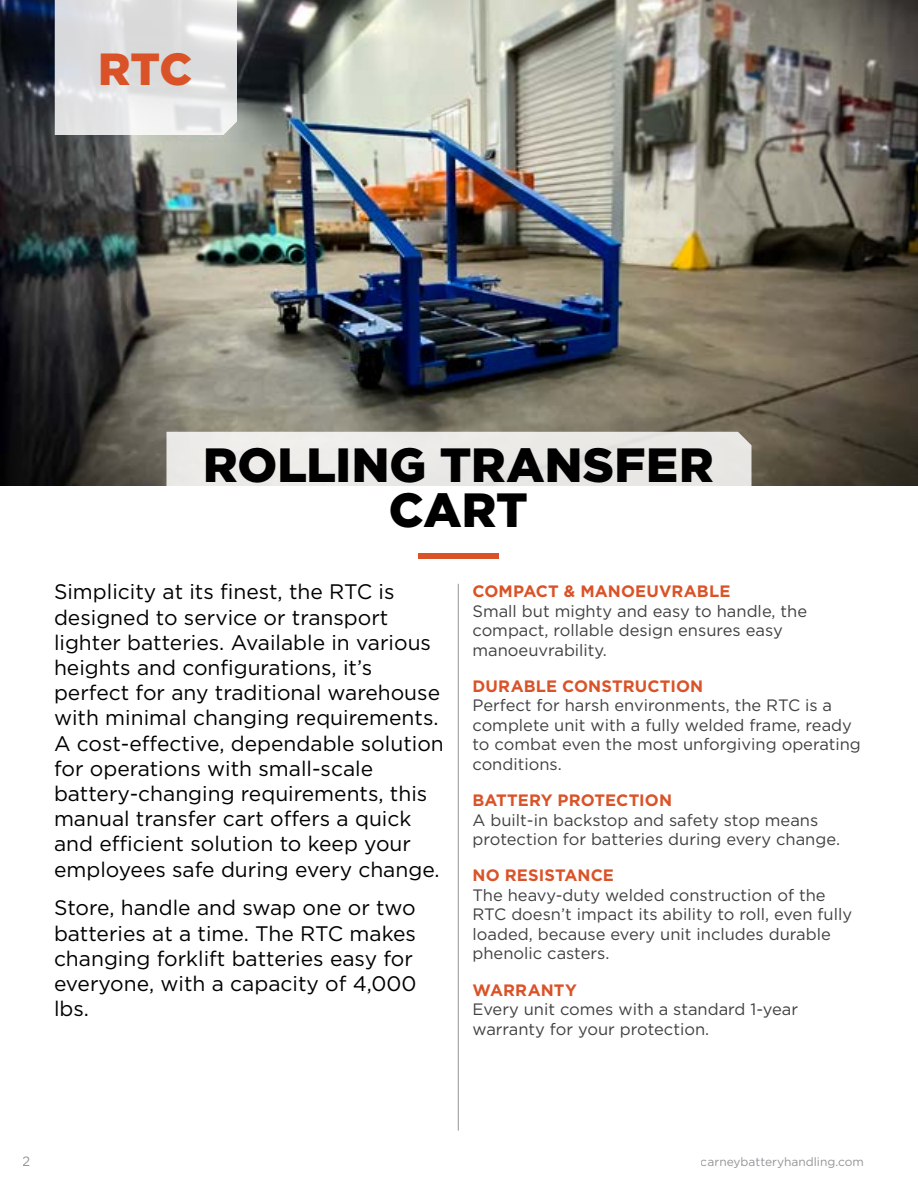
<style>
.page{position:relative;width:918px;height:1188px;background:#fff}
.page>*{position:absolute;margin:0;border:0;box-sizing:border-box;transform-origin:0 0}
.t1{font:900 48px/45px "Gotham";color:#000;text-align:center}
.t2{font:900 45px "Gotham";color:#da5328}
.t3{font:21px/25.2px "Gotham";color:#000}
.t4{font:16.5px/19.5px "Gotham";color:#414042}
.t5{font:700 16.5px "Gotham";letter-spacing:.005em;color:#da5328}
.t6{font:13.5px "Gotham";color:#939598}
.t7{font:12px "Gotham";color:#939598}
</style>
<div class="page">
<img style="left:0;top:0;width:918px;height:486px">
<div style="left:166px;top:432px;width:586px;height:54px;background:#eae9e6"></div>
<svg style="left:55px;top:0;width:182px;height:135px;background:#e1e2e3"></svg>
<div style="left:418px;top:553px;width:81px;height:5px;background:#da5328"></div>
<hr style="left:458px;top:584px;width:1px;height:547px;background:#939598">
<h2 class="t2" style="left:98px;top:39px;width:96px">RTC</h2>
<h1 class="t1" style="left:203px;top:442px;width:512px">ROLLING TRANSFER<br>CART</h1>
<p class="t3" style="left:54px;top:579px;width:391px">Simplicity at its finest, the RTC is designed to service or transport lighter batteries. Available in various heights and configurations, it’s perfect for any traditional warehouse with minimal changing requirements.<br>A cost-effective, dependable solution for operations with small-scale battery-changing requirements, this manual transfer cart offers a quick and efficient solution to keep your employees safe during every change.</p>
<p class="t3" style="left:54px;top:895px;width:364px">Store, handle and swap one or two batteries at a time. The RTC makes changing forklift batteries easy for everyone, with a capacity of 4,000 lbs.</p>
<p class="t5" style="left:472px;top:580px;width:259px">COMPACT &amp; MANOEUVRABLE</p>
<p class="t4" style="left:472px;top:601px;width:336px">Small but mighty and easy to handle, the compact, rollable design ensures easy manoeuvrability.</p>
<p class="t5" style="left:472px;top:675px;width:232px">DURABLE CONSTRUCTION</p>
<p class="t4" style="left:472px;top:695px;width:390px">Perfect for harsh environments, the RTC is a complete unit with a fully welded frame, ready to combat even the most unforgiving operating conditions.</p>
<p class="t5" style="left:472px;top:789px;width:201px">BATTERY PROTECTION</p>
<p class="t4" style="left:472px;top:810px;width:369px">A built-in backstop and safety stop means protection for batteries during every change.</p>
<p class="t5" style="left:472px;top:865px;width:143px">NO RESISTANCE</p>
<p class="t4" style="left:472px;top:885px;width:381px">The heavy-duty welded construction of the RTC doesn’t impact its ability to roll, even fully loaded, because every unit includes durable phenolic casters.</p>
<p class="t5" style="left:472px;top:979px;width:106px">WARRANTY</p>
<p class="t4" style="left:472px;top:999px;width:327px">Every unit comes with a standard 1-year warranty for your protection.</p>
<p class="t6" style="left:23px;top:1153px;width:10px">2</p>
<p class="t7" style="left:701px;top:1154px;width:165px">carneybatteryhandling.com</p>
</div>
